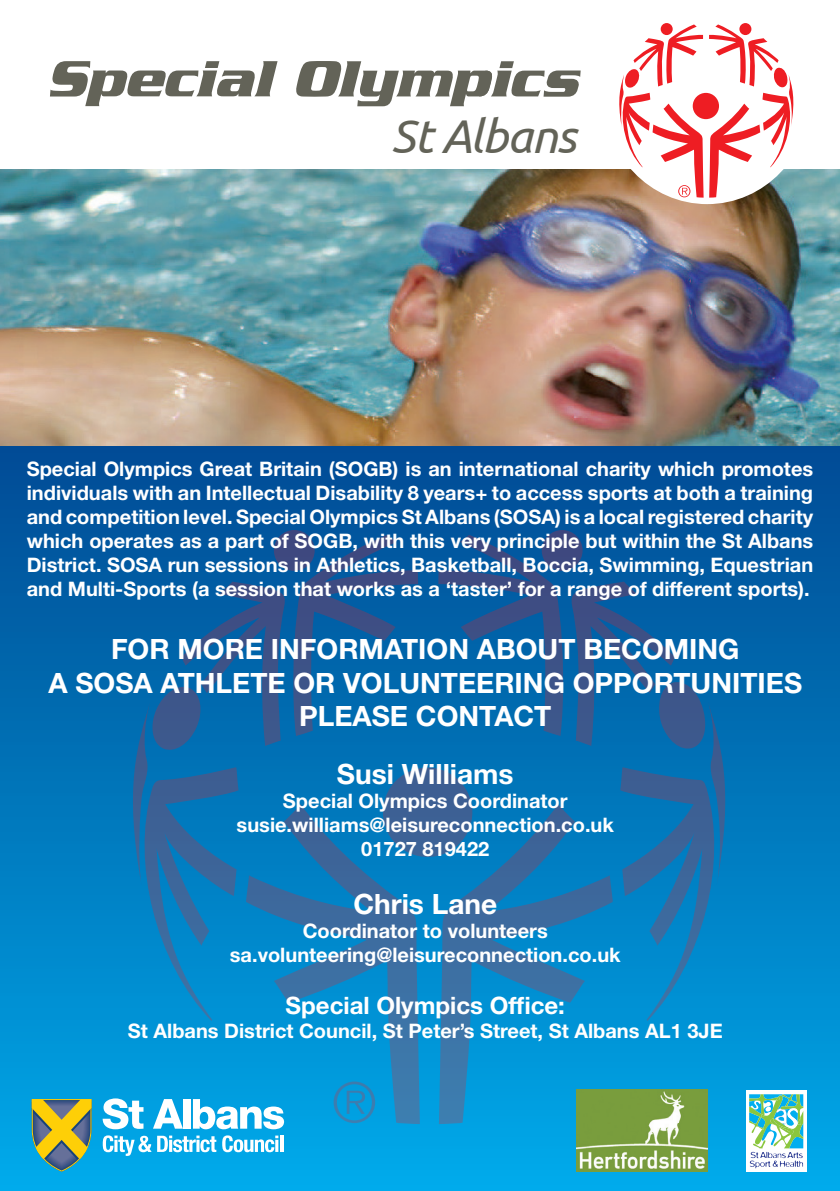
<style>
.page{position:relative;width:840px;height:1191px;background:#fff}
.page>*{position:absolute;margin:0;border:0;box-sizing:border-box;transform-origin:0 0}
.t1{font:italic 47.2px "Ubuntu";letter-spacing:-.025em;color:#636358}
.t2{font:700 28px/33.6px "Helvetica Neue LT Std";color:#fff;text-align:center}
.t3{font:700 24px "Helvetica Neue LT Std";color:#fff}
.t4{font:700 20px/24px "Helvetica Neue LT Std";color:#fff;text-align:center}
</style>
<div class="page">
<img style="left:0;top:169px;width:839px;height:277px">
<div style="left:0;top:446px;width:839px;height:745px;background:linear-gradient(to bottom,#004a93,#01aae9)"></div>
<div style="left:274px;top:530px;width:40px;height:41px;background:#3e477e;border-radius:50%"></div>
<div style="left:541px;top:530px;width:41px;height:41px;background:#3e477e;border-radius:50%"></div>
<svg style="left:124px;top:535px;width:294px;height:486px;background:#0e69aa"></svg>
<svg style="left:438px;top:535px;width:296px;height:486px;background:#0e68aa"></svg>
<div style="left:382px;top:767px;width:90px;height:90px;background:#3d5f93;border-radius:50%"></div>
<svg style="left:438px;top:804px;width:175px;height:320px;background:#1382bf"></svg>
<svg style="left:245px;top:804px;width:174px;height:320px;background:#1481be"></svg>
<svg style="left:333px;top:1081px;width:42px;height:42px;background:#1294d0"></svg>
<svg style="left:103px;top:1098px;width:40px;height:31px"></svg>
<svg style="left:153px;top:1099px;width:30px;height:29px"></svg>
<div style="left:183px;top:1099px;width:7px;height:29px;background:#fff"></div>
<svg style="left:193px;top:1099px;width:91px;height:30px"></svg>
<svg style="left:103px;top:1135px;width:48px;height:20px"></svg>
<svg style="left:157px;top:1135px;width:59px;height:17px"></svg>
<svg style="left:222px;top:1135px;width:56px;height:17px"></svg>
<hr style="left:280px;top:1135px;width:3px;height:17px;background:#fff">
<svg style="left:32px;top:1099px;width:59px;height:72px;background:#909b5c"></svg>
<img style="left:575px;top:1089px;width:131px;height:82px">
<svg style="left:745px;top:1089px;width:61px;height:82px"></svg>
<svg style="left:748px;top:1093px;width:54px;height:75px"></svg>
<svg style="left:603px;top:23px;width:207px;height:181px"></svg>
<svg style="left:50px;top:61px;width:227px;height:45px"></svg>
<svg style="left:296px;top:61px;width:284px;height:45px"></svg>
<svg style="left:616px;top:24px;width:179px;height:174px"></svg>
<h1 class="t1" style="left:391px;top:107px;width:186px">St Albans</h1>
<p class="t4" style="left:27px;top:456px;width:787px;text-align:justify">Special Olympics Great Britain (SOGB) is an international charity which promotes individuals with an Intellectual Disability 8 years+ to access sports at both a training and competition level. Special Olympics St Albans (SOSA) is a local registered charity which operates as a part of SOGB, with this very principle but within the St Albans District. SOSA run sessions in Athletics, Basketball, Boccia, Swimming, Equestrian and Multi-Sports (a session that works as a ‘taster’ for a range of different sports).</p>
<h2 class="t2" style="left:48px;top:631px;width:754px">FOR MORE INFORMATION ABOUT BECOMING<br>A SOSA ATHLETE OR VOLUNTEERING OPPORTUNITIES<br>PLEASE CONTACT</h2>
<h2 class="t2" style="left:337px;top:756px;width:178px">Susi Williams</h2>
<p class="t4" style="left:236px;top:788px;width:378px">Special Olympics Coordinator susie.williams@leisureconnection.co.uk<br>01727 819422</p>
<h2 class="t2" style="left:353px;top:886px;width:145px">Chris Lane</h2>
<p class="t4" style="left:230px;top:918px;width:392px">Coordinator to volunteers sa.volunteering@leisureconnection.co.uk</p>
<p class="t3" style="left:285px;top:991px;width:280px">Special Olympics Office:</p>
<p class="t4" style="left:128px;top:1019px;width:596px">St Albans District Council, St Peter’s Street, St Albans AL1 3JE</p>
</div>
